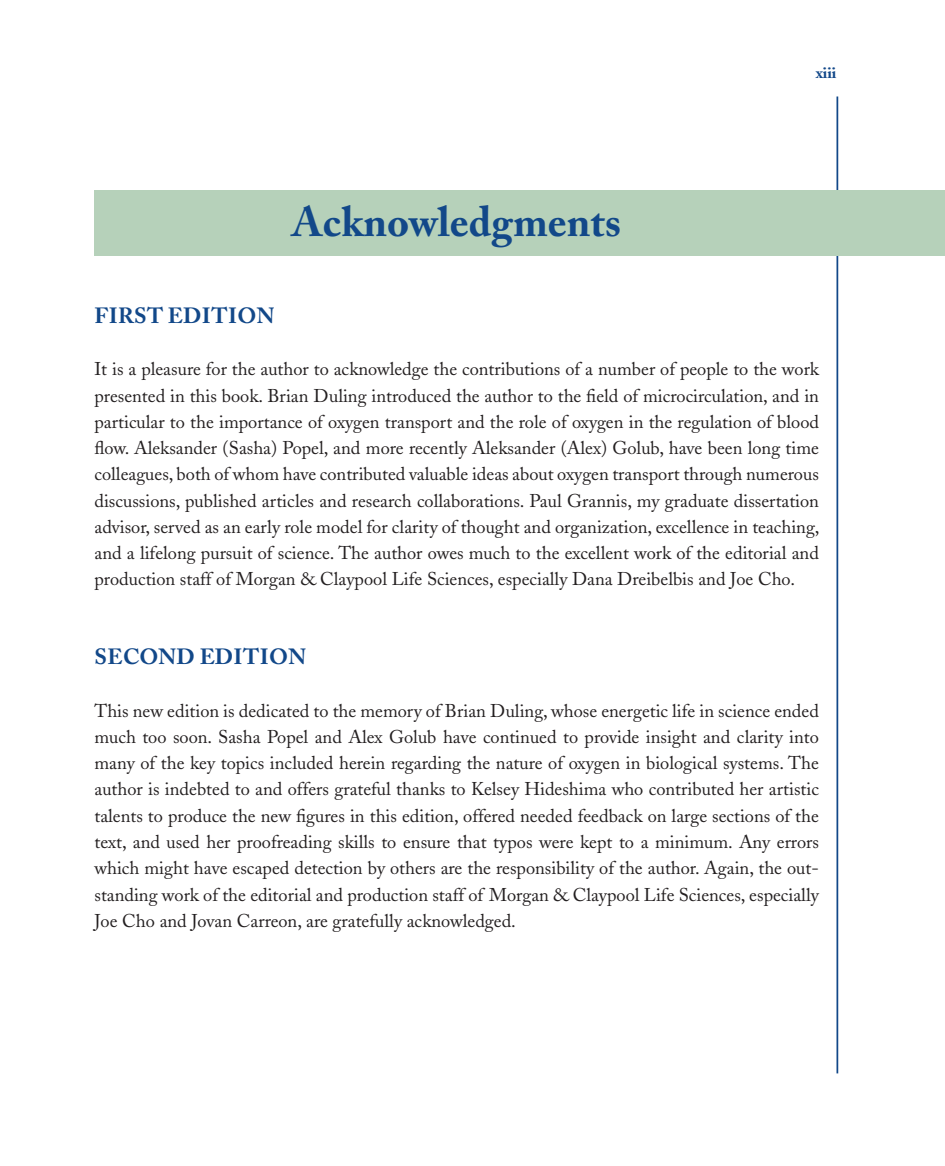
<style>
.page{position:relative;width:945px;height:1166px;background:#fff}
.page>*{position:absolute;margin:0;border:0;box-sizing:border-box;transform-origin:0 0}
.t1{font:700 42px "Adobe Caslon";color:#124889}
.t2{font:700 21.88px "Adobe Caslon";letter-spacing:.005em;color:#124889}
.t3{font:18.38px/26.2px "Adobe Caslon";color:#231f20;text-align:justify}
.t4{font:700 15.75px "Adobe Caslon";color:#124889}
</style>
<div class="page">
<hr style="left:836px;top:96px;width:2px;height:977px;background:#124889">
<div style="left:94px;top:190px;width:851px;height:65px;background:#b6d1ba"></div>
<h1 class="t1" style="left:292px;top:196px;width:330px">Acknowledgments</h1>
<p class="t4" style="left:816px;top:63px;width:22px">xiii</p>
<p class="t2" style="left:95px;top:302px;width:29px">First</p>
<p class="t2" style="left:168px;top:302px;width:32px">Edition</p>
<p class="t3" style="left:94px;top:356px;width:727px">It is a pleasure for the author to acknowledge the contributions of a number of people to the work presented in this book. Brian Duling introduced the author to the field of microcirculation, and in particular to the importance of oxygen transport and the role of oxygen in the regulation of blood flow. Aleksander (Sasha) Popel, and more recently Aleksander (Alex) Golub, have been long time colleagues, both of whom have contributed valuable ideas about oxygen transport through numerous discussions, published articles and research collaborations. Paul Grannis, my graduate dissertation advisor, served as an early role model for clarity of thought and organization, excellence in teaching, and a lifelong pursuit of science. The author owes much to the excellent work of the editorial and production staff of Morgan &amp; Claypool Life Sciences, especially Dana Dreibelbis and Joe Cho.</p>
<p class="t2" style="left:95px;top:643px;width:31px">Second</p>
<p class="t2" style="left:200px;top:643px;width:32px">Edition</p>
<p class="t3" style="left:94px;top:697px;width:726px">This new edition is dedicated to the memory of Brian Duling, whose energetic life in science ended much too soon. Sasha Popel and Alex Golub have continued to provide insight and clarity into many of the key topics included herein regarding the nature of oxygen in biological systems. The author is indebted to and offers grateful thanks to Kelsey Hideshima who contributed her artistic talents to produce the new figures in this edition, offered needed feedback on large sections of the text, and used her proofreading skills to ensure that typos were kept to a minimum. Any errors which might have escaped detection by others are the responsibility of the author. Again, the out&shy;standing work of the editorial and production staff of Morgan &amp; Claypool Life Sciences, especially Joe Cho and Jovan Carreon, are gratefully acknowledged.</p>
</div>
